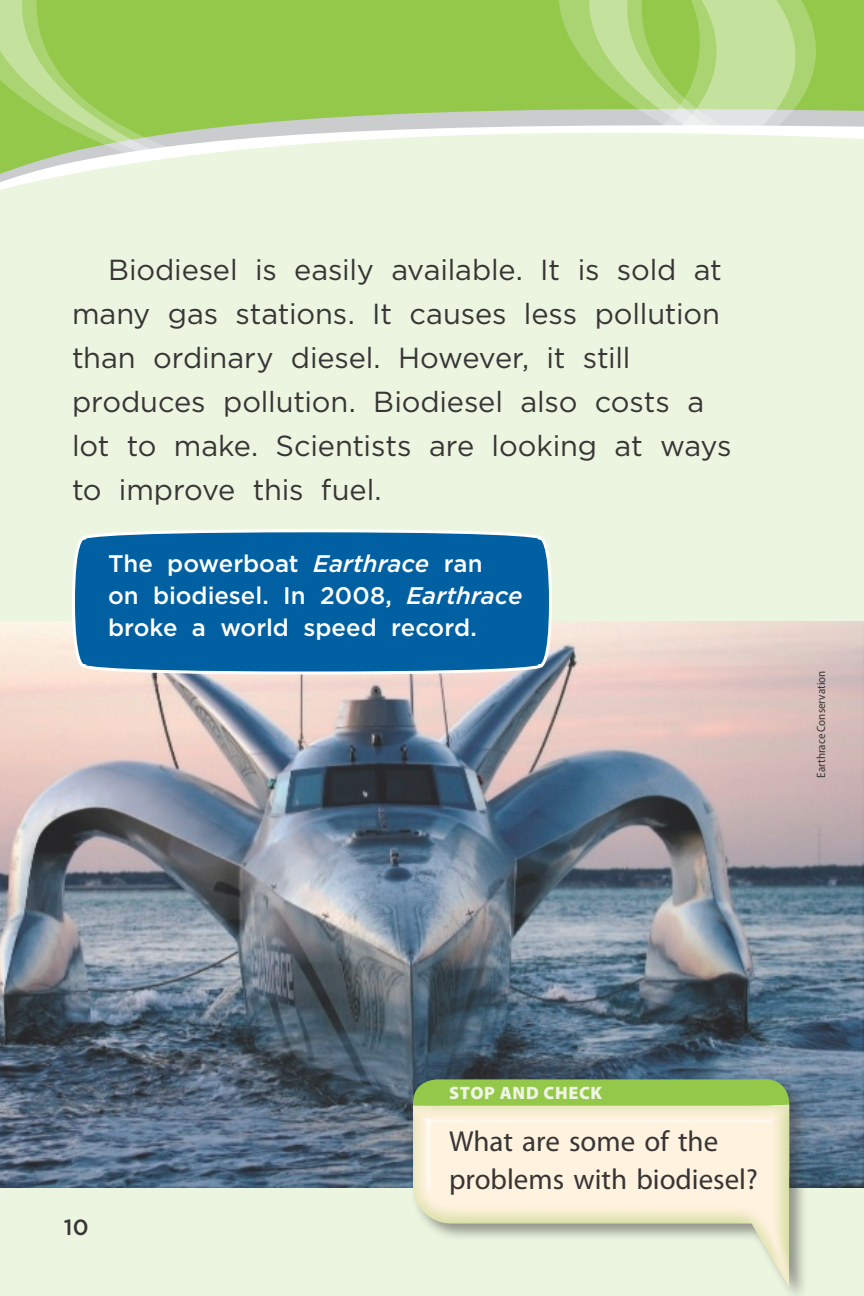
<style>
.page{position:relative;width:864px;height:1296px;background:#fff}
.page>*{position:absolute;margin:0;border:0;box-sizing:border-box;transform-origin:0 0}
.RI14_StoryText_Gotha{font:29px/44px "Gotham";letter-spacing:-.005em;color:#373536}
.RI14_LR_feature_text{font:29px/38px "Myriad Pro";color:#373536}
.RI14_Caption_Gotham{font:500 24px/32px "Gotham";color:#fff}
.RI14_Folios_Gotham_L{font:500 22px "Gotham";color:#373536}
.t1{font:900 18px "Myriad Pro";letter-spacing:.04em;color:#eef5e2}
.RI14_Credits_MyriadP{font:semi-condensed 12px "Myriad Pro";color:#373536}
.s1{font-style:italic}
</style>
<div class="page">
<svg style="left:0;top:0;width:548px;height:115px;background:#96c950"></svg>
<svg style="left:548px;top:0;width:32px;height:115px;background:#9aca57"></svg>
<svg style="left:580px;top:0;width:284px;height:115px;background:#aed479"></svg>
<div style="left:0;top:115px;width:864px;height:1181px;background:#ebf5df"></div>
<img style="left:0;top:622px;width:864px;height:566px">
<svg style="left:70px;top:528px;width:483px;height:148px;background:#196fa8"></svg>
<div style="left:410px;top:1076px;width:398px;height:220px;background:#373536;opacity:.5"></div>
<div style="left:413px;top:1079px;width:376px;height:114px;background:#93c84a;border-radius:24px"></div>
<svg style="left:413px;top:1102px;width:380px;height:188px;background:#eeecd3"></svg>
<p class="RI14_StoryText_Gotha" style="left:72px;top:247px;width:661px;text-indent:36px">Biodiesel is easily available. It is sold at many gas stations. It causes less pollution than ordinary diesel. However, it still produces pollution. Biodiesel also costs a lot to make. Scientists are looking at ways to improve this fuel.</p>
<p class="RI14_Caption_Gotham" style="left:108px;top:547px;width:416px">The powerboat <span class="s1">Earthrace</span> ran<br>on biodiesel. In 2008, <span class="s1">Earthrace </span>broke a world speed record.</p>
<p class="RI14_Credits_MyriadP" style="left:814px;top:778px;width:109px;rotate:-90deg">Earthrace Conservation</p>
<p class="RI14_Folios_Gotham_L" style="left:64px;top:1215px;width:26px">10</p>
<p class="t1" style="left:449px;top:1083px;width:155px">STOP AND CHECK</p>
<p class="RI14_LR_feature_text" style="left:449px;top:1123px;width:310px">What are some of the problems with biodiesel?</p>
</div>
